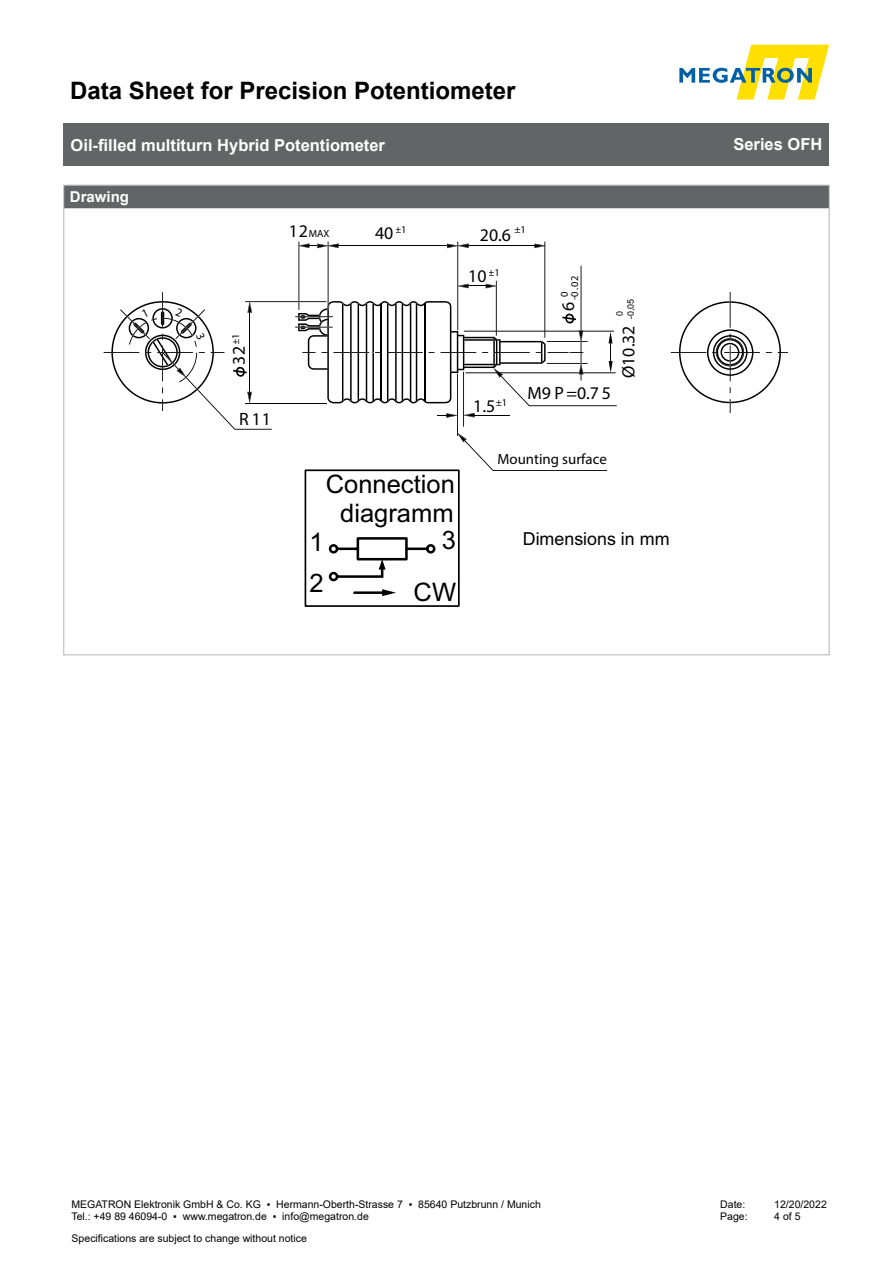
<style>
.page{position:relative;width:893px;height:1263px;background:#fff}
.page>*{position:absolute;margin:0;border:0;box-sizing:border-box;transform-origin:0 0}
.t1{font:25.5px/29.2px "Arial";color:#000;text-align:center}
.t2{font:700 24px "Arial";color:#000}
.t3{font:17.85px "Gothic BBB Medium 83 pv RKSJ H";color:#000}
.t4{font:17.85px "Arial";color:#000}
.t5{font:700 16.5px "Arial";color:#fff}
.t6{font:700 15px "Arial";color:#fff}
.t7{font:14.85px "Gothic BBB Medium 83 pv RKSJ H";color:#000}
.t8{font:10.5px/12.6px "Arial";color:#000}
.t9{font:10.35px "Gothic BBB Medium 83 pv RKSJ H";color:#000}
.t10{font:9px/11.2px "Arial";color:#000}
.s1{font-size:17.85px}
.s2{font-family:"Koz Go Pr 6 N Regular 90 msp RKSJ H"}
</style>
<div class="page">
<svg style="left:679px;top:45px;width:150px;height:55px"></svg>
<div style="left:64px;top:123px;width:765px;height:43px;background:#636466"></div>
<div style="left:66px;top:187px;width:761px;height:21px;background:#636466"></div>
<hr style="left:671px;top:352px;width:35px;height:1px;background:#000">
<svg style="left:328px;top:537px;width:108px;height:59px"></svg>
<div style="left:305px;top:469px;width:155px;height:138px;border:2px solid #000"></div>
<svg style="left:679px;top:292px;width:109px;height:121px"></svg>
<svg style="left:104px;top:242px;width:513px;height:229px"></svg>
<h2 class="t2" style="left:70px;top:73px;width:447px">Data Sheet for Precision Potentiometer</h2>
<h3 class="t5" style="left:71px;top:133px;width:316px">Oil-filled multiturn Hybrid Potentiometer</h3>
<h3 class="t5" style="left:733px;top:133px;width:90px">Series OFH</h3>
<h3 class="t6" style="left:70px;top:186px;width:61px">Drawing</h3>
<h3 class="t3" style="left:228px;top:365px;width:33px;rotate:-90deg">32<sup>±1</sup></h3>
<h3 class="t3" style="left:239px;top:408px;width:33px">R11</h3>
<p class="t9" style="left:289px;top:227px;width:42px"><span class="s1">12</span>MAX</p>
<h3 class="t3" style="left:375px;top:222px;width:33px">40<sup>±1</sup></h3>
<h3 class="t3" style="left:480px;top:224px;width:48px">20.6 <sup>±1</sup></h3>
<h3 class="t3" style="left:468px;top:265px;width:33px">10<sup>±1</sup></h3>
<p class="t9" style="left:568px;top:300px;width:26px;rotate:-90deg"><span class="s2">-</span>0.02</p>
<h3 class="t3" style="left:557px;top:311px;width:21px;rotate:-90deg">6 <sup>0</sup></h3>
<p class="t10" style="left:614px;top:319px;width:22px;rotate:-90deg">0 -0,05</p>
<h3 class="t3" style="left:618px;top:378px;width:54px;rotate:-90deg">Ø10.32</h3>
<p class="t9" style="left:496px;top:397px;width:13px">±1</p>
<h3 class="t3" style="left:473px;top:395px;width:24px">1.5</h3>
<h3 class="t3" style="left:528px;top:382px;width:85px">M9 P=0.75</h3>
<h1 class="t1" style="left:309px;top:527px;width:16px">1</h1>
<h1 class="t1" style="left:326px;top:469px;width:131px">Connection diagramm</h1>
<h1 class="t1" style="left:442px;top:526px;width:16px">3</h1>
<h1 class="t1" style="left:309px;top:569px;width:16px">2</h1>
<h1 class="t1" style="left:414px;top:578px;width:44px">CW</h1>
<h3 class="t7" style="left:498px;top:450px;width:111px">Mounting surface</h3>
<h3 class="t4" style="left:523px;top:527px;width:148px">Dimensions in mm</h3>
<p class="t8" style="left:71px;top:1198px;width:471px">MEGATRON Elektronik GmbH &amp; Co. KG ▪ Hermann-Oberth-Strasse 7 ▪ 85640 Putzbrunn / Munich<br>Tel.: +49 89 46094-0 ▪ www.megatron.de ▪ info@megatron.de</p>
<p class="t8" style="left:720px;top:1198px;width:27px">Date:</p>
<p class="t8" style="left:774px;top:1198px;width:54px">12/20/2022</p>
<p class="t8" style="left:720px;top:1210px;width:29px">Page:</p>
<p class="t8" style="left:774px;top:1210px;width:28px">4 of 5</p>
<p class="t8" style="left:72px;top:1232px;width:237px">Specifications are subject to change without notice</p>
</div>
